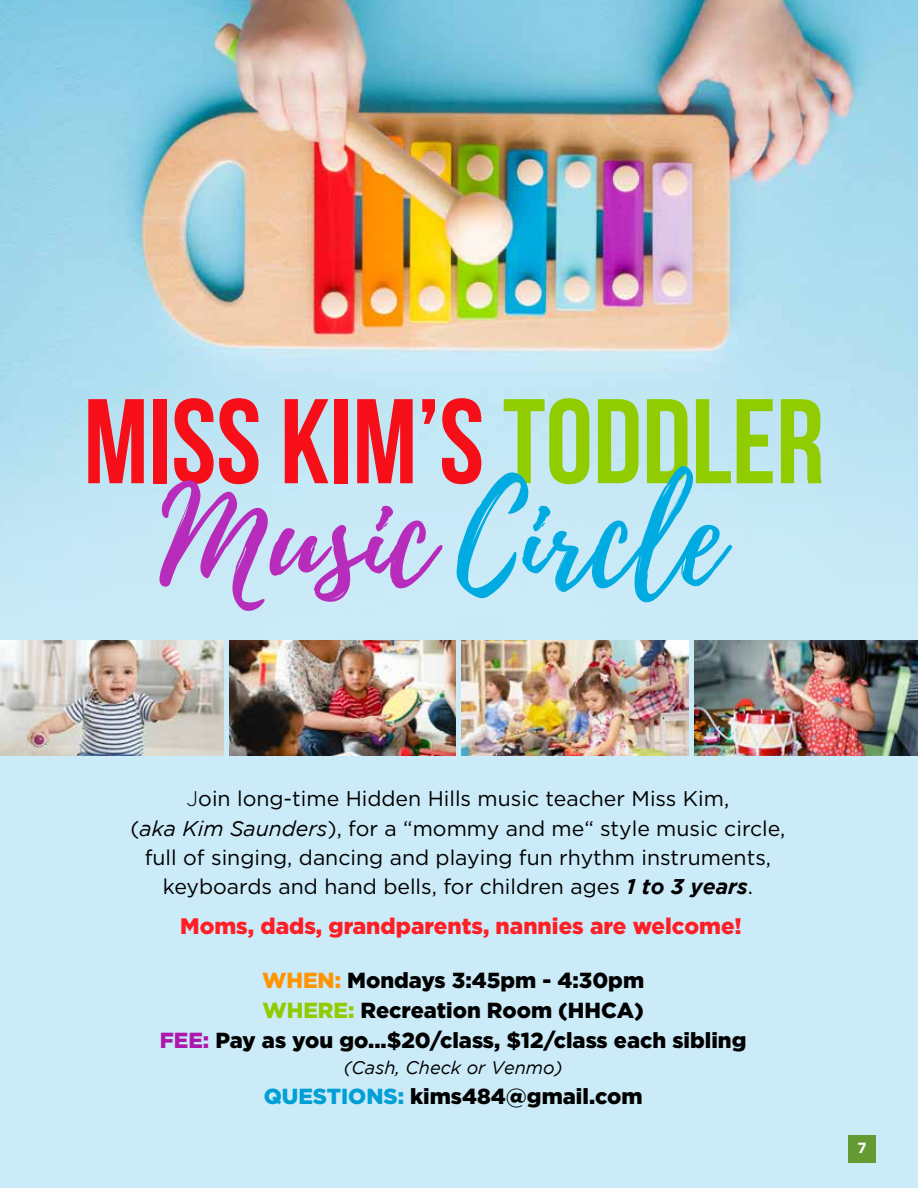
<style>
.page{position:relative;width:918px;height:1188px;background:#cbebf8}
.page>*{position:absolute;margin:0;border:0;box-sizing:border-box;transform-origin:0 0}
.t1{font:132.15px "Playlist Script";color:#00abe1}
.t2{font:700 120.15px "Bebas Neue";color:#f60f19}
.t3{font:900 22.5px "Gotham";color:#ff1e26}
.t4{font:900 21.75px/29.8px "Gotham";color:#000;text-align:center}
.t5{font:21.3px/29.4px "Gotham";color:#000;text-align:center}
.t6{font:italic 18.15px "Gotham";color:#000}
.t7{font:900 14.7px "Avenir";color:#fff}
.s1{color:#91cc00}
.s2{color:#b72cbb}
.s3{font-weight:300}
.s4{font-style:italic}
.s5{font-weight:700;font-style:italic}
.s6{color:#ff9501}
.s7{color:#92cb00}
.s8{color:#ac18ae}
.s9{color:#009fd6}
</style>
<div class="page">
<img style="left:0;top:0;width:918px;height:648px">
<img style="left:0;top:640px;width:223px;height:115px">
<img style="left:229px;top:640px;width:227px;height:115px">
<img style="left:462px;top:640px;width:226px;height:115px">
<img style="left:694px;top:640px;width:224px;height:115px">
<div style="left:848px;top:1135px;width:28px;height:27px;background:#639b32"></div>
<h2 class="t2" style="left:84px;top:376px;width:742px">MISS KIM’S <span class="s1">TODDLER</span></h2>
<h1 class="t1" style="left:159px;top:444px;width:564px"><span class="s2">Music</span> Circle</h1>
<p class="t5" style="left:130px;top:783px;width:657px"><span class="s3">J</span>oin long-time Hidden Hills music teacher Miss Kim,<br>(<span class="s4">aka Kim Saunders</span>), for a “mommy and me“ style music circle, full of singing, dancing and playing fun rhythm instruments, keyboards and hand bells, for children ages <span class="s5">1 to 3 years</span>.</p>
<p class="t3" style="left:180px;top:913px;width:563px">Moms, dads, grandparents, nannies are welcome!</p>
<p class="t4" style="left:160px;top:965px;width:588px"><span class="s6">WHEN:</span> Mondays 3:45pm - 4:30pm<br><span class="s7">WHERE:</span> Recreation Room (HHCA)<br><span class="s8">FEE:</span> Pay as you go...$20/class, $12/class each sibling</p>
<p class="t6" style="left:344px;top:1058px;width:221px">(Cash, Check or Venmo)</p>
<p class="t4" style="left:264px;top:1081px;width:380px"><span class="s9">QUESTIONS:</span> kims484@gmail.com</p>
<p class="t7" style="left:858px;top:1136px;width:10px">7</p>
</div>
